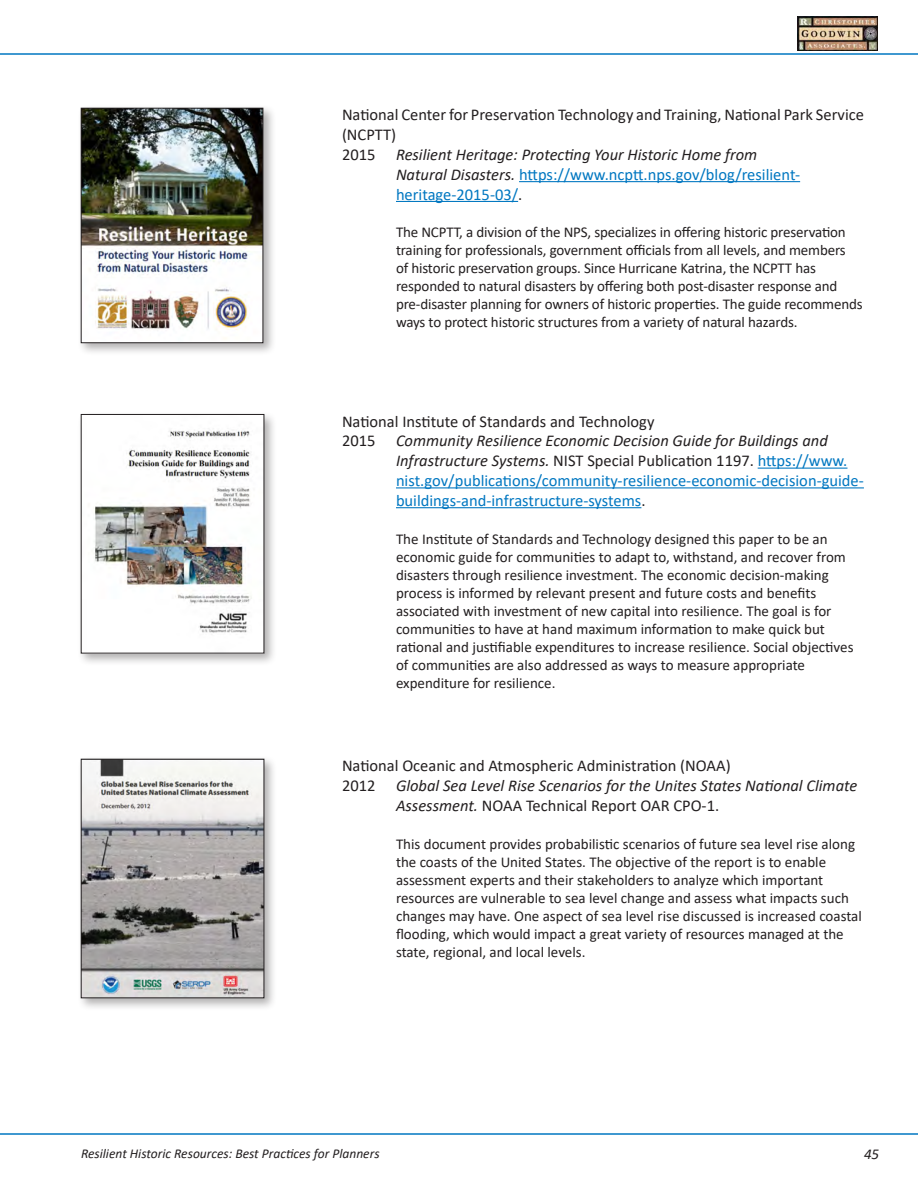
<style>
.page{position:relative;width:918px;height:1188px;background:#fff}
.page>*{position:absolute;margin:0;border:0;box-sizing:border-box;transform-origin:0 0}
.Reference{font:italic 16.5px/19.8px "Calibri";color:#231f20}
.Reference-2{font:16.5px/19.8px "Calibri";color:#0177c1}
.t1{font:16.5px/19.8px "Calibri";color:#231f20}
.Ref_Body{font:15px/18px "Calibri";color:#231f20}
.t2{font:italic 15px "Calibri";color:#231f20}
.t3{font:italic 13.5px "Calibri";color:#231f20}
.s1{font-style:normal}
.s2{font-style:normal;color:#0177c1}
.s3{color:#231f20}
.s4{font-style:italic;color:#231f20}
</style>
<div class="page">
<img style="left:797px;top:17px;width:81px;height:34px">
<hr style="left:0;top:1133px;width:918px;height:2px;background:#0177c1">
<hr style="left:0;top:53px;width:918px;height:2px;background:#0177c1">
<hr style="left:519px;top:181px;width:281px;height:1px;background:#0177c1">
<hr style="left:396px;top:201px;width:122px;height:1px;background:#0177c1">
<div style="left:78px;top:105px;width:198px;height:251px;background:#231f20;opacity:.35"></div>
<img style="left:83px;top:110px;width:178px;height:231px">
<div style="left:81px;top:108px;width:182px;height:235px;border:1px solid #231f20"></div>
<hr style="left:758px;top:468px;width:89px;height:1px;background:#0177c1">
<hr style="left:396px;top:487px;width:468px;height:1px;background:#0177c1">
<hr style="left:396px;top:507px;width:245px;height:1px;background:#0177c1">
<div style="left:78px;top:411px;width:199px;height:255px;background:#231f20;opacity:.35"></div>
<img style="left:83px;top:416px;width:179px;height:235px">
<div style="left:78px;top:756px;width:199px;height:255px;background:#231f20;opacity:.35"></div>
<img style="left:83px;top:761px;width:179px;height:235px">
<div style="left:81px;top:759px;width:183px;height:239px;border:1px solid #231f20"></div>
<p class="t1" style="left:342px;top:105px;width:524px">National Center for Preservation Technology and Training, National Park Service (NCPTT)</p>
<p class="Reference" style="left:396px;top:144px;width:406px;text-indent:-54px"><span class="s1">2015</span> Resilient Heritage: Protecting Your Historic Home from<br>Natural Disasters. <span class="s2">https://www.ncptt.nps.gov/blog/resilient&shy;heritage-2015-03/</span><span class="s1">.</span></p>
<p class="Ref_Body" style="left:396px;top:223px;width:468px">The NCPTT, a division of the NPS, specializes in offering historic preservation training for professionals, government officials from all levels, and members<br>of historic preservation groups. Since Hurricane Katrina, the NCPTT has responded to natural disasters by offering both post-disaster response and pre-disaster planning for owners of historic properties. The guide recommends ways to protect historic structures from a variety of natural hazards.</p>
<p class="t1" style="left:342px;top:411px;width:314px">National Institute of Standards and Technology</p>
<p class="Reference-2" style="left:396px;top:431px;width:469px;text-indent:-54px"><span class="s3">2015</span> <span class="s4">Community Resilience Economic Decision Guide for Buildings and Infrastructure Systems.</span> <span class="s3">NIST Special Publication 1197.</span> https://www. nist.gov/publications/community-resilience-economic-decision-guide&shy;buildings-and-infrastructure-systems<span class="s3">.</span></p>
<p class="Ref_Body" style="left:396px;top:529px;width:459px">The Institute of Standards and Technology designed this paper to be an economic guide for communities to adapt to, withstand, and recover from disasters through resilience investment. The economic decision-making process is informed by relevant present and future costs and benefits associated with investment of new capital into resilience. The goal is for communities to have at hand maximum information to make quick but rational and justifiable expenditures to increase resilience. Social objectives of communities are also addressed as ways to measure appropriate expenditure for resilience.</p>
<p class="t1" style="left:342px;top:756px;width:390px">National Oceanic and Atmospheric Administration (NOAA)</p>
<p class="Reference" style="left:396px;top:775px;width:463px;text-indent:-54px"><span class="s1">2012</span> Global Sea Level Rise Scenarios for the Unites States National Climate<br>Assessment. <span class="s1">NOAA Technical Report OAR CPO-1.</span></p>
<p class="Ref_Body" style="left:396px;top:834px;width:467px">This document provides probabilistic scenarios of future sea level rise along the coasts of the United States. The objective of the report is to enable assessment experts and their stakeholders to analyze which important resources are vulnerable to sea level change and assess what impacts such changes may have. One aspect of sea level rise discussed is increased coastal flooding, which would impact a great variety of resources managed at the state, regional, and local levels.</p>
<p class="t3" style="left:81px;top:1144px;width:300px">Resilient Historic Resources: Best Practices for Planners</p>
<p class="t2" style="left:864px;top:1143px;width:17px">45</p>
</div>
